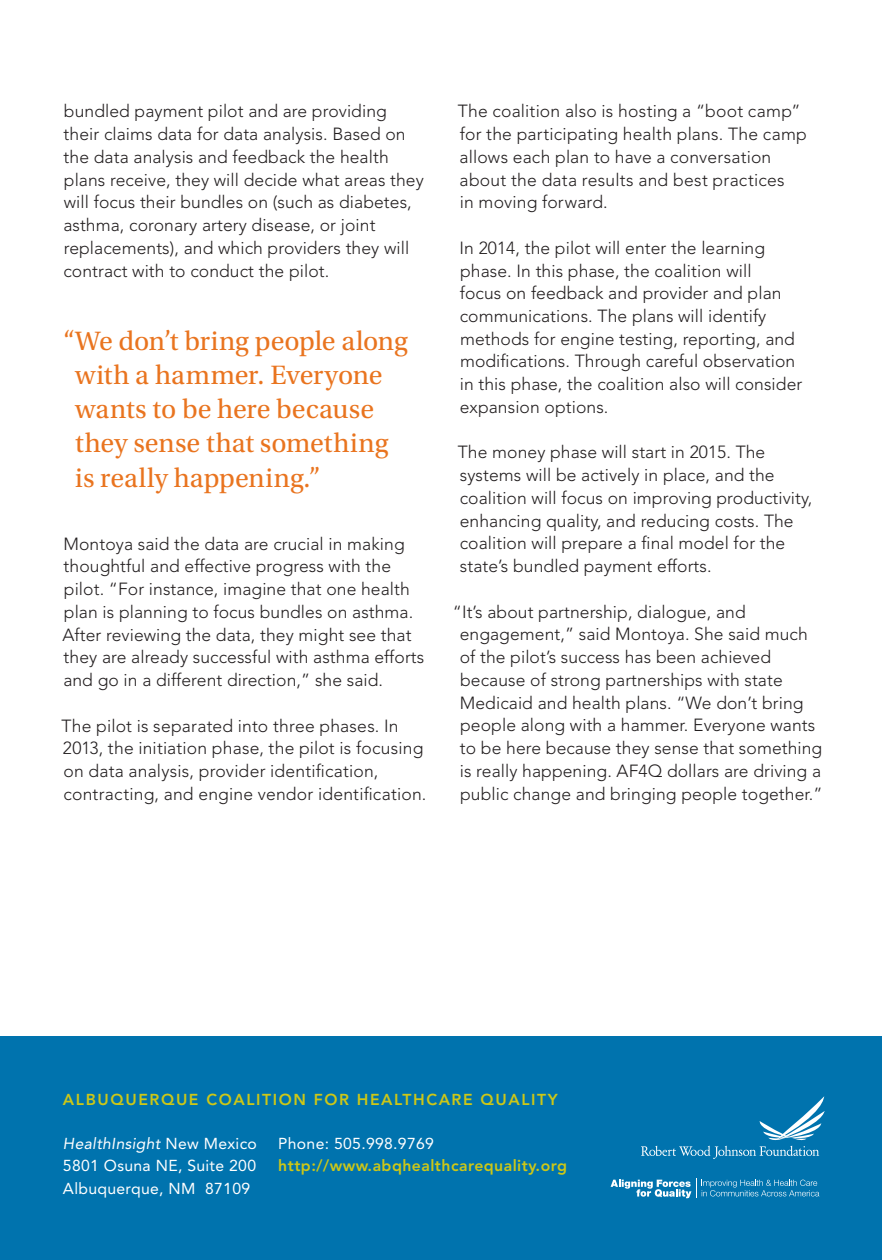
<style>
.page{position:relative;width:882px;height:1260px;background:#fff}
.page>*{position:absolute;margin:0;border:0;box-sizing:border-box;transform-origin:0 0}
.t1{font:28px/34.1px "Utopia Std";color:#e9741f}
.t2{font:300 17.5px/22.8px "Avenir LT Std";letter-spacing:.005em;color:#231f20}
.t3{font:15.75px/22.8px "Avenir LT Std";letter-spacing:.02em;color:#fff;text-align:justify}
.t4{font:800 15.75px "Avenir LT Std";letter-spacing:.1em;color:#cdc717}
.t5{font:800 15.75px "Avenir LT Std";letter-spacing:.03em;color:#cdc717}
.s1{font-style:italic}
</style>
<div class="page">
<div style="left:0;top:1036px;width:882px;height:224px;background:#0073ae"></div>
<svg style="left:611px;top:1178px;width:208px;height:20px"></svg>
<svg style="left:641px;top:1096px;width:184px;height:63px"></svg>
<hr style="left:881px;top:945px;width:1px;height:315px;background:#0073ae">
<p class="t2" style="left:63px;top:100px;width:362px">bundled payment pilot and are providing their claims data for data analysis. Based on the data analysis and feedback the health plans receive, they will decide what areas they will focus their bundles on (such as diabetes, asthma, coronary artery disease, or joint replacements), and which providers they will contract with to conduct the pilot.</p>
<h1 class="t1" style="left:75px;top:324px;width:334px;text-indent:-12px">“We don’t bring people along with a hammer. Everyone wants to be here because they sense that something is really happening.”</h1>
<p class="t2" style="left:62px;top:532px;width:363px">Montoya said the data are crucial in making thoughtful and effective progress with the pilot. “For instance, imagine that one health plan is planning to focus bundles on asthma.<br>After reviewing the data, they might see that they are already successful with asthma efforts and go in a different direction,” she said.</p>
<p class="t2" style="left:62px;top:714px;width:366px">The pilot is separated into three phases. In 2013, the initiation phase, the pilot is focusing on data analysis, provider identification, contracting, and engine vendor identification.</p>
<p class="t2" style="left:458px;top:100px;width:351px">The coalition also is hosting a “boot camp” for the participating health plans. The camp allows each plan to have a conversation about the data results and best practices<br>in moving forward.</p>
<p class="t2" style="left:460px;top:236px;width:344px">In 2014, the pilot will enter the learning phase. In this phase, the coalition will<br>focus on feedback and provider and plan communications. The plans will identify methods for engine testing, reporting, and modifications. Through careful observation in this phase, the coalition also will consider expansion options.</p>
<p class="t2" style="left:458px;top:441px;width:356px">The money phase will start in 2015. The systems will be actively in place, and the coalition will focus on improving productivity, enhancing quality, and reducing costs. The coalition will prepare a final model for the state’s bundled payment efforts.</p>
<p class="t2" style="left:460px;top:600px;width:364px;text-indent:-7px">“It’s about partnership, dialogue, and engagement,” said Montoya. She said much of the pilot’s success has been achieved because of strong partnerships with state Medicaid and health plans. “We don’t bring people along with a hammer. Everyone wants to be here because they sense that something is really happening. AF4Q dollars are driving a public change and bringing people together.”</p>
<p class="t4" style="left:63px;top:1091px;width:364px">ALBUQUERQUE COALITION FOR HEALTHCA</p>
<p class="t4" style="left:452px;top:1091px;width:108px">RE QUALITY</p>
<p class="t3" style="left:63px;top:1132px;width:195px"><span class="s1">HealthInsight</span> New Mexico 5801 Osuna NE, Suite 200<br>Albuquerque, NM 87109</p>
<p class="t3" style="left:278px;top:1132px;width:157px">Phone: 505.998.9769</p>
<p class="t5" style="left:278px;top:1157px;width:290px">HTTP://WWW.ABQHEALTHCAREQUALITY.ORG</p>
</div>
